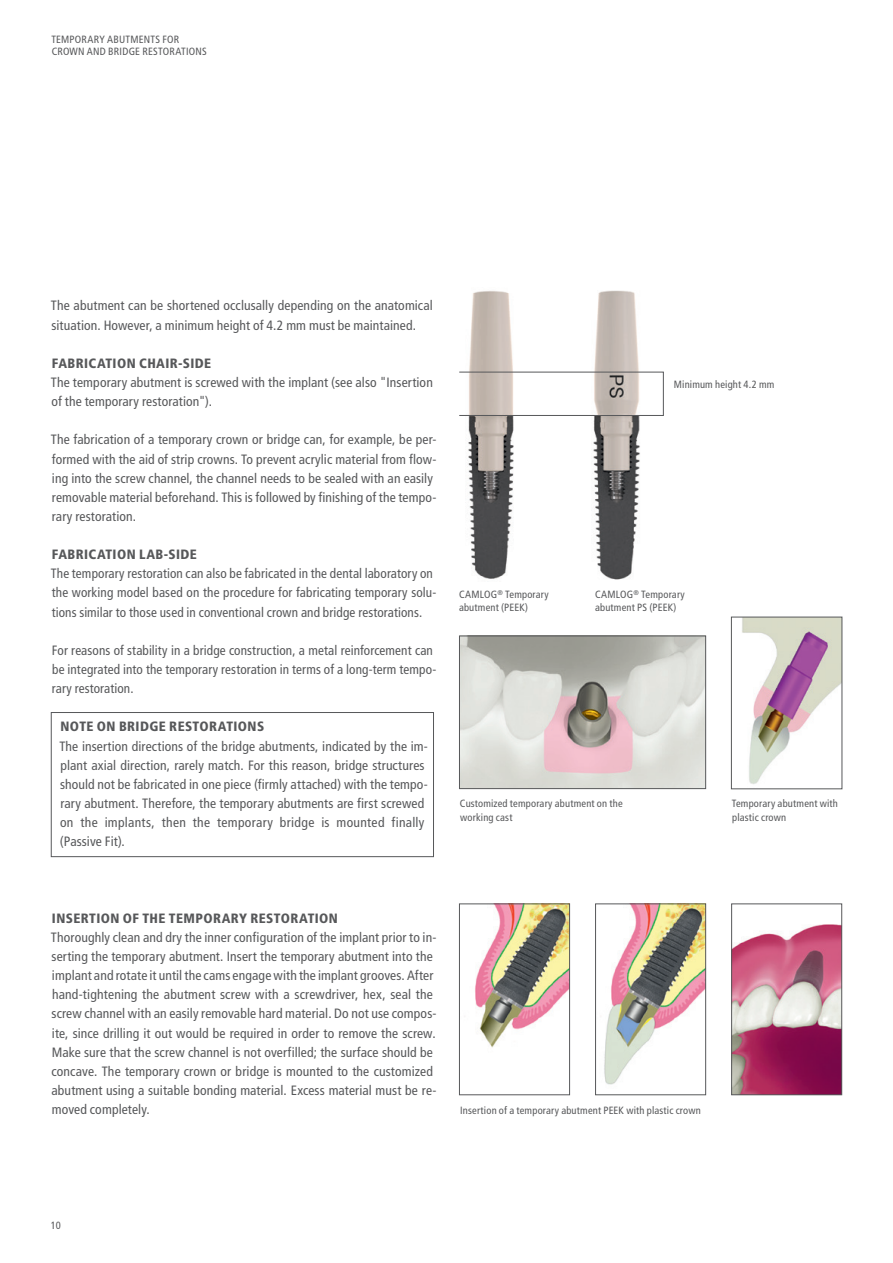
<style>
.page{position:relative;width:893px;height:1263px;background:#fff}
.page>*{position:absolute;margin:0;border:0;box-sizing:border-box;transform-origin:0 0}
.t1{font:condensed 13.5px/19.2px "Frutiger LT";letter-spacing:.01em;color:#57585a}
.t2{font:900 condensed 13.5px "Frutiger LT";letter-spacing:.03em;color:#57585a}
.t3{font:condensed 10.5px/13.5px "Frutiger LT";letter-spacing:.02em;color:#57585a}
</style>
<div class="page">
<img style="left:460px;top:291px;width:59px;height:288px">
<img style="left:587px;top:290px;width:59px;height:290px">
<div style="left:459px;top:372px;width:205px;height:44px;border:1px solid #57585a"></div>
<img style="left:461px;top:638px;width:243px;height:149px">
<div style="left:459px;top:636px;width:247px;height:153px;border:1px solid #57585a"></div>
<img style="left:742px;top:619px;width:98px;height:165px">
<div style="left:731px;top:617px;width:111px;height:172px;border:1px solid #57585a"></div>
<div style="left:51px;top:712px;width:383px;height:145px;border:1px solid #57585a"></div>
<img style="left:733px;top:924px;width:107px;height:169px">
<div style="left:731px;top:904px;width:111px;height:191px;border:1px solid #57585a"></div>
<img style="left:475px;top:906px;width:93px;height:142px">
<div style="left:459px;top:904px;width:111px;height:191px;border:1px solid #57585a"></div>
<img style="left:604px;top:906px;width:100px;height:179px">
<div style="left:595px;top:904px;width:111px;height:191px;border:1px solid #57585a"></div>
<p class="t3" style="left:51px;top:33px;width:157px;line-height:12.8px">TEMPORARY ABUTMENTS FOR<br>CROWN AND BRIDGE RESTORATIONS</p>
<p class="t1" style="left:51px;top:296px;width:383px">The abutment can be shortened occlusally depending on the anatomical situation. However, a minimum height of 4.2 mm must be maintained.</p>
<p class="t2" style="left:52px;top:355px;width:161px">FABRICATION CHAIR-SIDE</p>
<p class="t1" style="left:51px;top:373px;width:384px">The temporary abutment is screwed with the implant (see also "Insertion of the temporary restoration").</p>
<p class="t1" style="left:51px;top:430px;width:387px">The fabrication of a temporary crown or bridge can, for example, be per&shy;formed with the aid of strip crowns. To prevent acrylic material from flow&shy;ing into the screw channel, the channel needs to be sealed with an easily removable material beforehand. This is followed by finishing of the tempo&shy;rary restoration.</p>
<p class="t2" style="left:52px;top:546px;width:146px">FABRICATION LAB-SIDE</p>
<p class="t1" style="left:51px;top:564px;width:387px">The temporary restoration can also be fabricated in the dental laboratory on the working model based on the procedure for fabricating temporary solu&shy;tions similar to those used in conventional crown and bridge restorations.</p>
<p class="t1" style="left:52px;top:641px;width:386px">For reasons of stability in a bridge construction, a metal reinforcement can be integrated into the temporary restoration in terms of a long-term tempo&shy;rary restoration.</p>
<p class="t2" style="left:60px;top:719px;width:205px">NOTE ON BRIDGE RESTORATIONS</p>
<p class="t1" style="left:59px;top:736px;width:370px">The insertion directions of the bridge abutments, indicated by the im&shy;plant axial direction, rarely match. For this reason, bridge structures should not be fabricated in one piece (firmly attached) with the tempo&shy;rary abutment. Therefore, the temporary abutments are first screwed on the implants, then the temporary bridge is mounted finally (Passive Fit).</p>
<p class="t3" style="left:674px;top:378px;width:102px">Minimum height 4.2 mm</p>
<p class="t3" style="left:459px;top:587px;width:91px">CAMLOG<sup>®</sup> Temporary abutment (PEEK)</p>
<p class="t3" style="left:595px;top:587px;width:91px">CAMLOG<sup>®</sup> Temporary abutment PS (PEEK)</p>
<p class="t3" style="left:460px;top:797px;width:164px">Customized temporary abutment on the working cast</p>
<p class="t3" style="left:732px;top:797px;width:108px">Temporary abutment with plastic crown</p>
<p class="t2" style="left:52px;top:910px;width:287px">INSERTION OF THE TEMPORARY RESTORATION</p>
<p class="t1" style="left:51px;top:928px;width:387px">Thoroughly clean and dry the inner configuration of the implant prior to in&shy;serting the temporary abutment. Insert the temporary abutment into the implant and rotate it until the cams engage with the implant grooves. After hand-tightening the abutment screw with a screwdriver, hex, seal the screw channel with an easily removable hard material. Do not use compos&shy;ite, since drilling it out would be required in order to remove the screw.<br>Make sure that the screw channel is not overfilled; the surface should be concave. The temporary crown or bridge is mounted to the customized abutment using a suitable bonding material. Excess material must be re&shy;moved completely.</p>
<p class="t3" style="left:460px;top:1104px;width:242px">Insertion of a temporary abutment PEEK with plastic crown</p>
<p class="t3" style="left:51px;top:1219px;width:11px">10</p>
</div>
